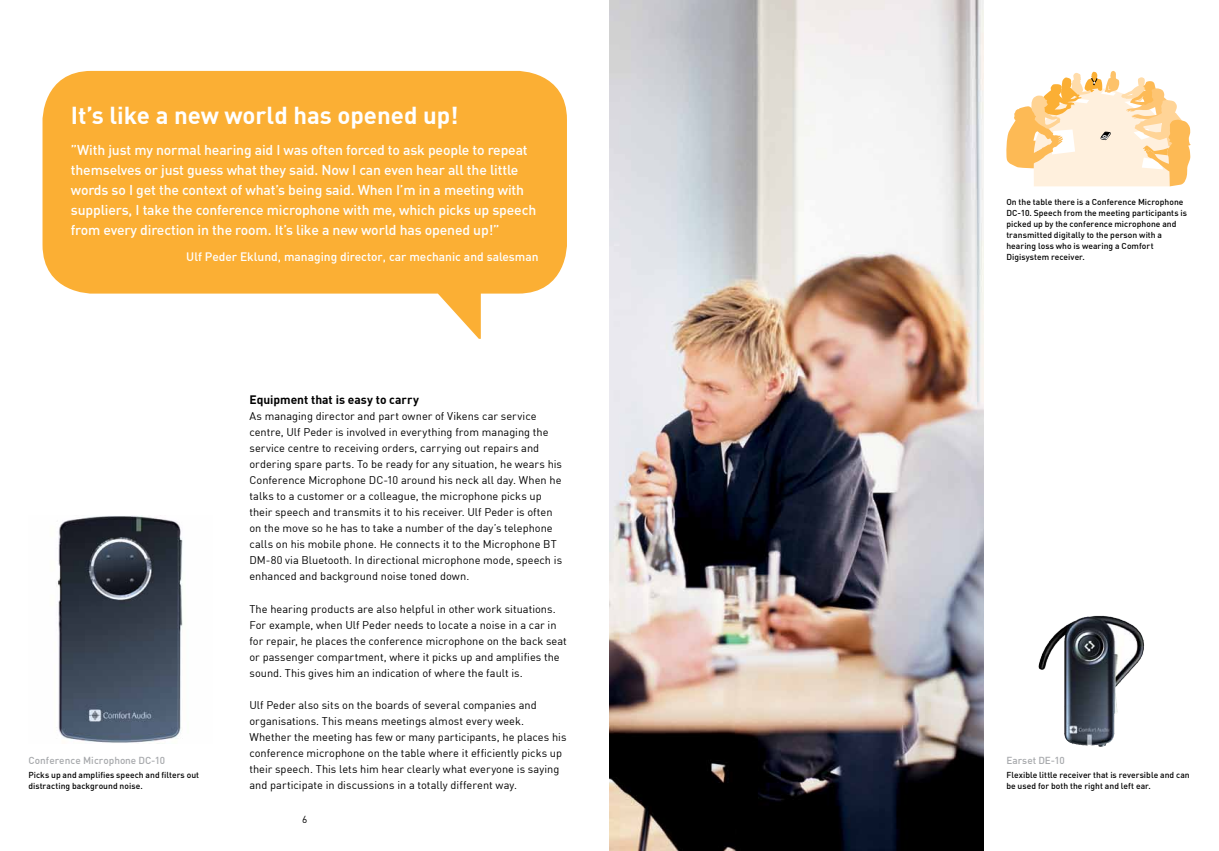
<style>
.page{position:relative;width:1219px;height:851px;background:#fff}
.page>*{position:absolute;margin:0;border:0;box-sizing:border-box;transform-origin:0 0}
.t1{font:700 24px "DIN";color:#fff}
.t2{font:500 14px/20px "DIN";letter-spacing:-.01em;color:#fff}
.t3{font:500 12px "DIN";color:#fff}
.t4{font:700 12px "DIN";color:#000}
.t5{font:11px/16px "DIN";color:#000}
.t6{font:500 10px "DIN";color:#a7a9ac}
.t7{font:10px "DIN";color:#000}
.t8{font:500 8.5px/11px "DIN";letter-spacing:.005em;color:#000}
</style>
<div class="page">
<svg style="left:43px;top:71px;width:524px;height:268px;fill:#fbaf34"></svg>
<svg style="left:1006px;top:71px;width:185px;height:115px"></svg>
<img style="left:609px;top:0;width:375px;height:850px">
<img style="left:57px;top:515px;width:126px;height:228px">
<img style="left:1075px;top:615px;width:29px;height:6px">
<h1 class="t1" style="left:71px;top:99px;width:389px">It’s like a new world has opened up!</h1>
<p class="t2" style="left:71px;top:139px;width:467px">”With just my normal hearing aid i was often forced to ask people to repeat themselves or just guess what they said. Now i can even hear all the little words so i get the context of what’s being said. When i’m in a meeting with suppliers, i take the conference microphone with me, which picks up speech from every direction in the room. it’s like a new world has opened up!”</p>
<p class="t3" style="left:186px;top:249px;width:354px">Ulf Peder eklund, managing director, car mechanic and salesman</p>
<p class="t6" style="left:28px;top:753px;width:138px">Conference microphone DC-10</p>
<p class="t8" style="left:28px;top:768px;width:172px">Picks up and amplifies speech and filters out distracting background noise.</p>
<p class="t4" style="left:249px;top:392px;width:171px">Equipment that is easy to carry</p>
<p class="t5" style="left:249px;top:408px;width:314px">As managing director and part owner of Vikens car service centre, Ulf Peder is involved in everything from managing the service centre to receiving orders, carrying out repairs and ordering spare parts. To be ready for any situation, he wears his Conference Microphone DC-10 around his neck all day. When he talks to a customer or a colleague, the microphone picks up their speech and transmits it to his receiver. Ulf Peder is often on the move so he has to take a number of the day’s telephone calls on his mobile phone. He connects it to the Microphone BT DM-80 via Bluetooth. In directional microphone mode, speech is enhanced and background noise toned down.</p>
<p class="t5" style="left:249px;top:600px;width:319px">The hearing products are also helpful in other work situations.<br>For example, when Ulf Peder needs to locate a noise in a car in for repair, he places the conference microphone on the back seat or passenger compartment, where it picks up and amplifies the sound. This gives him an indication of where the fault is.</p>
<p class="t5" style="left:249px;top:696px;width:319px">Ulf Peder also sits on the boards of several companies and organisations. This means meetings almost every week.<br>Whether the meeting has few or many participants, he places his conference microphone on the table where it efficiently picks up their speech. This lets him hear clearly what everyone is saying and participate in discussions in a totally different way.</p>
<p class="t7" style="left:302px;top:812px;width:7px">6</p>
<p class="t8" style="left:1006px;top:196px;width:182px">on the table there is a Conference microphone DC-10. speech from the meeting participants is picked up by the conference microphone and transmitted digitally to the person with a hearing loss who is wearing a Comfort Digisystem receiver.</p>
<p class="t6" style="left:1006px;top:753px;width:60px">earset De-10</p>
<p class="t8" style="left:1006px;top:768px;width:185px">flexible little receiver that is reversible and can be used for both the right and left ear.</p>
</div>
